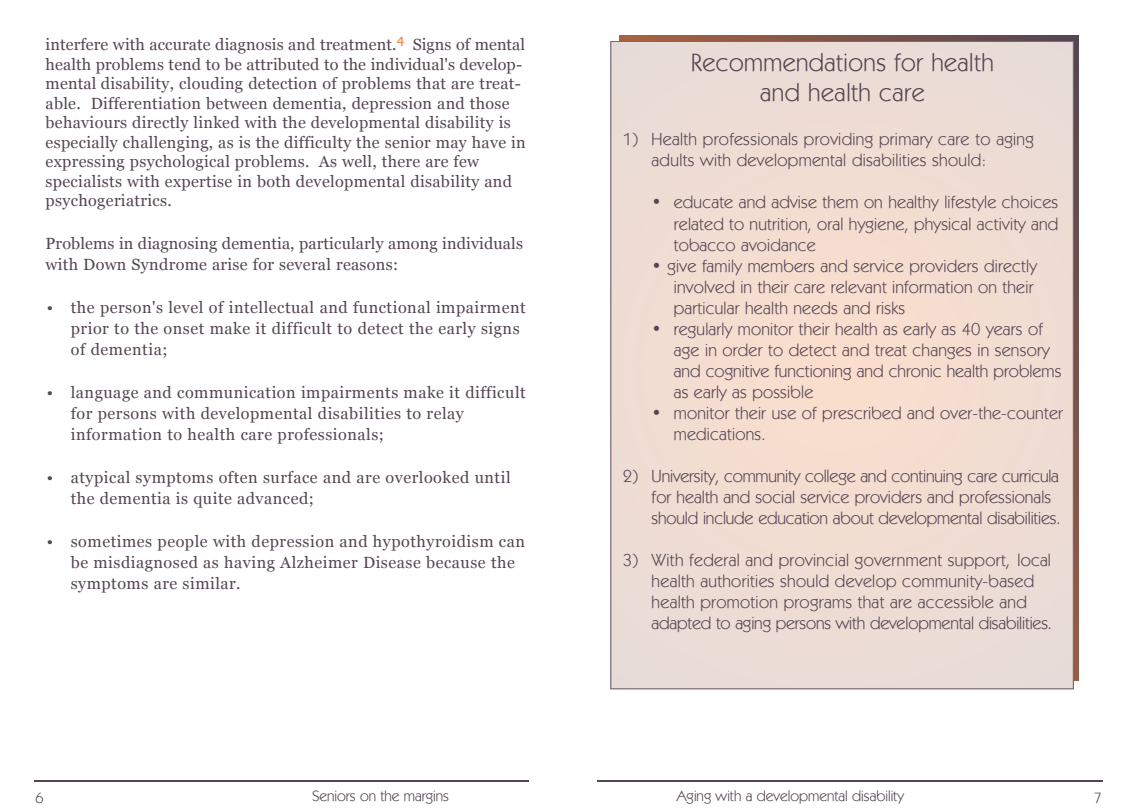
<style>
.page{position:relative;width:1125px;height:810px;background:#fff}
.page>*{position:absolute;margin:0;border:0;box-sizing:border-box;transform-origin:0 0}
.t1{font:25.25px/30px "Kabel Bk BT";letter-spacing:.02em;color:#544552;text-align:center}
.t2{font:17.38px/21px "Kabel Bk BT";letter-spacing:.015em;color:#544552}
.t3{font:17.38px/21px "Kabel Bk BT";letter-spacing:-.01em;color:#544552}
.t4{font:16.25px/19.5px "Georgia";letter-spacing:.02em;color:#544552}
.t5{font:15px "Kabel Bk BT";color:#544552}
</style>
<div class="page">
<img style="left:619px;top:35px;width:460px;height:646px">
<hr style="left:597px;top:781px;width:506px;height:1px;background:#544552">
<hr style="left:34px;top:781px;width:495px;height:1px;background:#544552">
<div style="left:610px;top:41px;width:464px;height:648px;background:#efddd3"></div>
<p class="t4" style="left:46px;top:35px;width:482px">interfere with accurate diagnosis and treatment.<sup>4</sup> Signs of mental health problems tend to be attributed to the individual's develop&shy;mental disability, clouding detection of problems that are treat&shy;able. Differentiation between dementia, depression and those behaviours directly linked with the developmental disability is especially challenging, as is the difficulty the senior may have in expressing psychological problems. As well, there are few specialists with expertise in both developmental disability and psychogeriatrics.</p>
<p class="t4" style="left:46px;top:233px;width:479px;line-height:21px">Problems in diagnosing dementia, particularly among individuals with Down Syndrome arise for several reasons:</p>
<p class="t4" style="left:71px;top:296px;width:456px;line-height:21.2px;text-indent:-24px">• the person's level of intellectual and functional impairment prior to the onset make it difficult to detect the early signs of dementia;</p>
<p class="t4" style="left:71px;top:382px;width:456px;line-height:21.2px;text-indent:-24px">• language and communication impairments make it difficult for persons with developmental disabilities to relay information to health care professionals;</p>
<p class="t4" style="left:71px;top:467px;width:441px;line-height:21px;text-indent:-24px">• atypical symptoms often surface and are overlooked until the dementia is quite advanced;</p>
<p class="t4" style="left:71px;top:530px;width:456px;line-height:21.2px;text-indent:-24px">• sometimes people with depression and hypothyroidism can be misdiagnosed as having Alzheimer Disease because the symptoms are similar.</p>
<h1 class="t1" style="left:691px;top:47px;width:304px">Recommendations for health and health care</h1>
<p class="t2" style="left:652px;top:128px;width:384px;text-indent:-29px">1) Health professionals providing primary care to aging adults with developmental disabilities should:</p>
<p class="t2" style="left:674px;top:191px;width:386px;text-align:justify;text-indent:-22px">• educate and advise them on healthy lifestyle choices related to nutrition, oral hygiene, physical activity and tobacco avoidance</p>
<p class="t2" style="left:674px;top:255px;width:365px;text-indent:-22px">• give family members and service providers directly involved in their care relevant information on their particular health needs and risks</p>
<p class="t2" style="left:674px;top:318px;width:389px;text-indent:-22px">• regularly monitor their health as early as 40 years of age in order to detect and treat changes in sensory and cognitive functioning and chronic health problems as early as possible</p>
<p class="t2" style="left:674px;top:402px;width:391px;text-indent:-22px">• monitor their use of prescribed and over-the-counter medications.</p>
<p class="t3" style="left:652px;top:465px;width:410px;text-indent:-29px">2) University, community college and continuing care curricula for health and social service providers and professionals should include education about developmental disabilities.</p>
<p class="t2" style="left:652px;top:549px;width:402px;text-indent:-29px">3) With federal and provincial government support, local health authorities should develop community-based health promotion programs that are accessible and adapted to aging persons with developmental disabilities.</p>
<p class="t5" style="left:35px;top:789px;width:10px">6</p>
<p class="t5" style="left:312px;top:787px;width:138px">Seniors on the margins</p>
<p class="t5" style="left:677px;top:787px;width:229px">Aging with a developmental disability</p>
<p class="t5" style="left:1094px;top:789px;width:10px">7</p>
</div>
